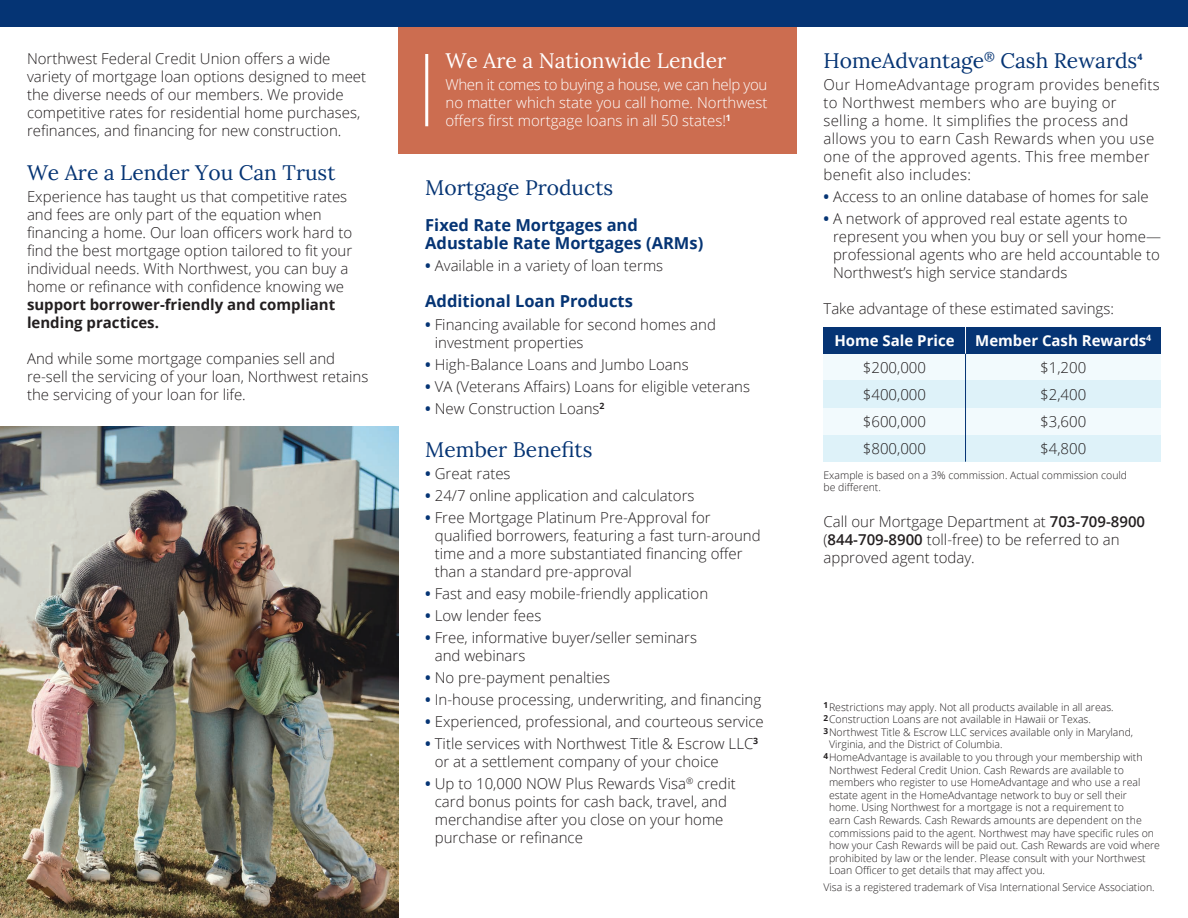
<style>
.page{position:relative;width:1188px;height:918px;background:#fff}
.page>*{position:absolute;margin:0;border:0;box-sizing:border-box;transform-origin:0 0}
.t1{font:21px "Lora";color:#053474}
.t2{font:21px "Lora";color:#fff}
.t3{font:700 16.5px/18px "Open Sans";color:#053474}
.t4{font:300 15px/18px "Open Sans";color:#231f20}
.t5{font:300 15px/18px "Open Sans";letter-spacing:.02em;color:#231f20}
.t6{font:300 15px/18px "Open Sans";color:#fff;text-align:justify}
.t7{font:700 15px/18px "Open Sans";color:#231f20}
.t8{font:700 15px "Open Sans";color:#fff}
.t9{font:300 10.5px/12.6px "Open Sans";color:#231f20}
.t10{font:700 8.7px "Open Sans";color:#053474}
.s1{font-weight:700;color:#053474}
.s2{font-weight:700;color:#fff}
.s3{font-weight:600}
</style>
<div class="page">
<div style="left:824px;top:327px;width:337px;height:27px;background:#053474"></div>
<div style="left:824px;top:354px;width:337px;height:27px;background:#f2fafd"></div>
<div style="left:824px;top:381px;width:337px;height:27px;background:#def2f9"></div>
<div style="left:824px;top:408px;width:337px;height:27px;background:#f2fafd"></div>
<div style="left:824px;top:435px;width:337px;height:27px;background:#def2f9"></div>
<div style="left:398px;top:27px;width:398px;height:126px;background:#cc6d50"></div>
<hr style="left:425px;top:54px;width:3px;height:72px;background:#fff">
<div style="left:0;top:0;width:1188px;height:27px;background:#053474"></div>
<hr style="left:965px;top:354px;width:1px;height:108px;background:#053474">
<svg style="left:965px;top:327px;width:1px;height:27px"></svg>
<img style="left:0;top:427px;width:398px;height:491px">
<p class="t4" style="left:27px;top:50px;width:341px">Northwest Federal Credit Union offers a wide variety of mortgage loan options designed to meet the diverse needs of our members. We provide competitive rates for residential home purchases, refinances, and financing for new construction.</p>
<h1 class="t1" style="left:27px;top:156px;width:310px">We Are a Lender You Can Trust</h1>
<p class="t4" style="left:27px;top:187px;width:327px">Experience has taught us that competitive rates and fees are only part of the equation when financing a home. Our loan officers work hard to find the best mortgage option tailored to fit your individual needs. With Northwest, you can buy a home or refinance with confidence knowing we</p>
<p class="t7" style="left:27px;top:295px;width:310px">support borrower-friendly and compliant lending practices.</p>
<p class="t4" style="left:27px;top:349px;width:343px">And while some mortgage companies sell and re-sell the servicing of your loan, Northwest retains the servicing of your loan for life.</p>
<h1 class="t2" style="left:446px;top:45px;width:282px">We Are a Nationwide Lender</h1>
<p class="t6" style="left:446px;top:75px;width:324px">When it comes to buying a house, we can help you no matter which state you call home. Northwest offers first mortgage loans in all 50 states!<sup>1</sup></p>
<h1 class="t1" style="left:425px;top:172px;width:189px">Mortgage Products</h1>
<p class="t3" style="left:425px;top:216px;width:280px">Fixed Rate Mortgages and<br>Adustable Rate Mortgages (ARMs)</p>
<p class="t4" style="left:425px;top:257px;width:240px"><span class="s1">•</span> Available in a variety of loan terms</p>
<p class="t3" style="left:425px;top:292px;width:209px">Additional Loan Products</p>
<p class="t4" style="left:435px;top:315px;width:283px;text-indent:-10px"><span class="s1">•</span> Financing available for second homes and investment properties</p>
<p class="t4" style="left:425px;top:355px;width:265px"><span class="s1">•</span> High-Balance Loans and Jumbo Loans</p>
<p class="t4" style="left:425px;top:377px;width:326px"><span class="s1">•</span> VA (Veterans Affairs) Loans for eligible veterans</p>
<p class="t4" style="left:425px;top:399px;width:181px"><span class="s1">•</span> New Construction Loans<sup>2</sup></p>
<h1 class="t1" style="left:425px;top:433px;width:169px">Member Benefits</h1>
<p class="t4" style="left:425px;top:464px;width:87px"><span class="s1">•</span> Great rates</p>
<p class="t4" style="left:425px;top:486px;width:271px"><span class="s1">•</span> 24/7 online application and calculators</p>
<p class="t4" style="left:435px;top:508px;width:327px;text-indent:-10px"><span class="s1">•</span> Free Mortgage Platinum Pre-Approval for qualified borrowers, featuring a fast turn-around time and a more substantiated financing offer than a standard pre-approval</p>
<p class="t4" style="left:425px;top:584px;width:284px"><span class="s1">•</span> Fast and easy mobile-friendly application</p>
<p class="t4" style="left:425px;top:606px;width:118px"><span class="s1">•</span> Low lender fees</p>
<p class="t4" style="left:435px;top:628px;width:264px;text-indent:-10px"><span class="s1">•</span> Free, informative buyer/seller seminars and webinars</p>
<p class="t4" style="left:425px;top:668px;width:186px"><span class="s1">•</span> No pre-payment penalties</p>
<p class="t4" style="left:425px;top:690px;width:338px"><span class="s1">•</span> In-house processing, underwriting, and financing</p>
<p class="t4" style="left:425px;top:712px;width:340px"><span class="s1">•</span> Experienced, professional, and courteous service</p>
<p class="t4" style="left:435px;top:735px;width:325px;text-indent:-10px"><span class="s1">•</span> Title services with Northwest Title &amp; Escrow LLC<sup>3 </sup>or at a settlement company of your choice</p>
<p class="t4" style="left:435px;top:775px;width:302px;text-indent:-10px"><span class="s1">•</span> Up to 10,000 NOW Plus Rewards Visa<sup>®</sup> credit card bonus points for cash back, travel, and merchandise after you close on your home purchase or refinance</p>
<h1 class="t1" style="left:824px;top:45px;width:315px">HomeAdvantage<sup>®</sup> Cash Rewards</h1>
<p class="t10" style="left:1137px;top:51px;width:6px">4</p>
<p class="t5" style="left:824px;top:75px;width:338px">Our HomeAdvantage program provides benefits to Northwest members who are buying or selling a home. It simplifies the process and allows you to earn Cash Rewards when you use one of the approved agents. This free member benefit also includes:</p>
<p class="t4" style="left:824px;top:187px;width:327px"><span class="s1">•</span> Access to an online database of homes for sale</p>
<p class="t4" style="left:833px;top:210px;width:329px;text-indent:-10px"><span class="s1">•</span> A network of approved real estate agents to represent you when you buy or sell your home— professional agents who are held accountable to Northwest’s high service standards</p>
<p class="t4" style="left:824px;top:300px;width:292px">Take advantage of these estimated savings:</p>
<p class="t8" style="left:834px;top:330px;width:122px">Home Sale Price</p>
<p class="t4" style="left:863px;top:354px;width:65px;line-height:27px;text-align:justify">$200,000 $400,000 $600,000 $800,000</p>
<p class="t4" style="left:975px;top:327px;width:178px;line-height:27px;text-align:center"><span class="s2">Member Cash Rewards</span><sup>4 </sup>$1,200<br>$2,400<br>$3,600<br>$4,800</p>
<p class="t9" style="left:824px;top:468px;width:305px">Example is based on a 3% commission. Actual commission could be different.</p>
<p class="t4" style="left:824px;top:512px;width:323px">Call our Mortgage Department at <span class="s3">703-709-8900 </span>(<span class="s3">844-709-8900</span> toll-free) to be referred to an approved agent today.</p>
<p class="t9" style="left:824px;top:700px;width:292px"><sup>1</sup>Restrictions may apply. Not all products available in all areas.</p>
<p class="t9" style="left:824px;top:713px;width:269px"><sup>2</sup>Construction Loans are not available in Hawaii or Texas.</p>
<p class="t9" style="left:824px;top:725px;width:311px"><sup>3</sup>Northwest Title &amp; Escrow LLC services available only in Maryland,</p>
<p class="t9" style="left:829px;top:738px;width:175px">Virginia, and the District of Columbia.</p>
<p class="t9" style="left:824px;top:751px;width:321px"><sup>4</sup>HomeAdvantage is available to you through your membership with</p>
<p class="t9" style="left:829px;top:763px;width:296px">Northwest Federal Credit Union. Cash Rewards are available to</p>
<p class="t9" style="left:829px;top:776px;width:313px">members who register to use HomeAdvantage and who use a real</p>
<p class="t9" style="left:829px;top:788px;width:300px">estate agent in the HomeAdvantage network to buy or sell their</p>
<p class="t9" style="left:829px;top:801px;width:296px">home. Using Northwest for a mortgage is not a requirement to</p>
<p class="t9" style="left:829px;top:814px;width:314px">earn Cash Rewards. Cash Rewards amounts are dependent on the</p>
<p class="t9" style="left:829px;top:826px;width:327px">commissions paid to the agent. Northwest may have specific rules on</p>
<p class="t9" style="left:829px;top:839px;width:332px">how your Cash Rewards will be paid out. Cash Rewards are void where</p>
<p class="t9" style="left:829px;top:851px;width:318px">prohibited by law or the lender. Please consult with your Northwest</p>
<p class="t9" style="left:829px;top:864px;width:218px">Loan Officer to get details that may affect you.</p>
<p class="t9" style="left:824px;top:881px;width:333px">Visa is a registered trademark of Visa International Service Association.</p>
</div>
